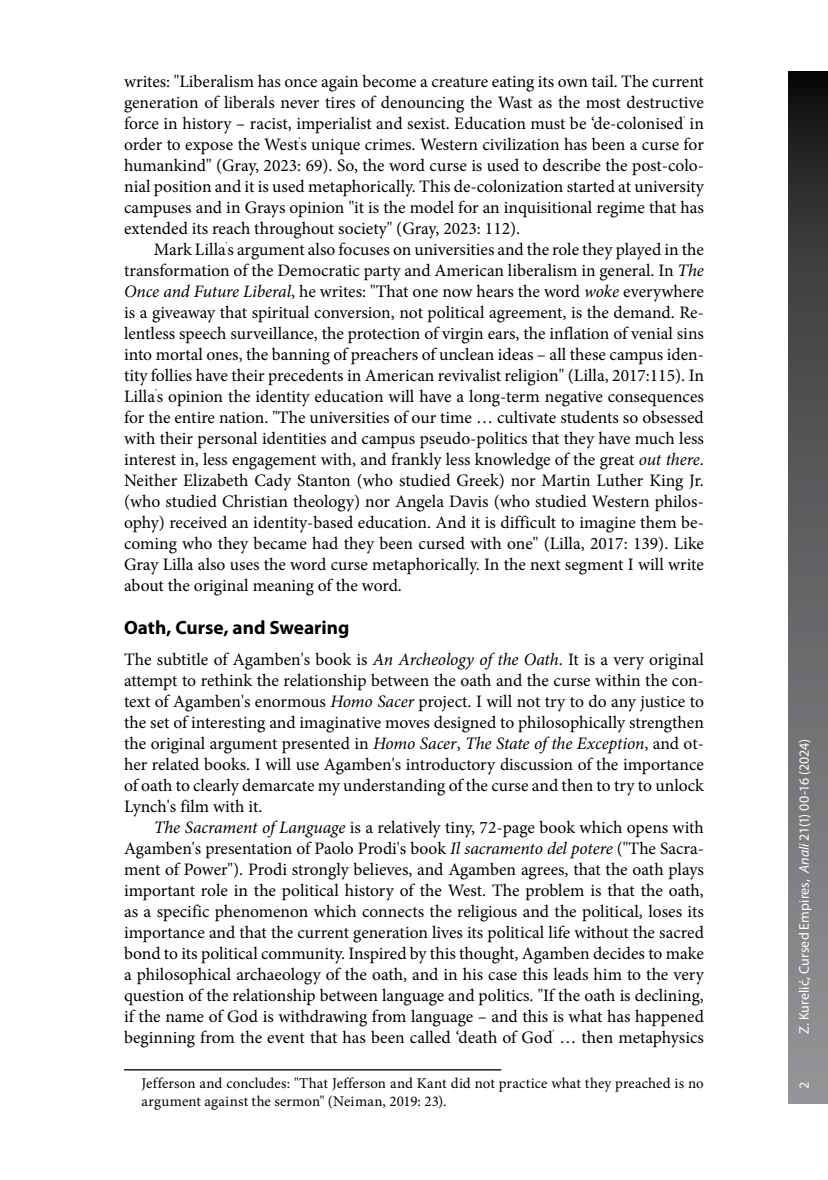
<style>
.page{position:relative;width:828px;height:1180px;background:#fff}
.page>*{position:absolute;margin:0;border:0;box-sizing:border-box;transform-origin:0 0}
.t1{font:700 19.25px "Myriad Pro";color:#000}
.t2{font:17.5px/21px "Minion Pro";color:#000;text-align:justify}
.t3{font:14.88px/17.8px "Minion Pro";letter-spacing:.01em;color:#000}
.t4{font:14px "Myriad Pro";letter-spacing:.005em;color:#fff}
.s1{font-style:italic}
</style>
<div class="page">
<svg style="left:788px;top:71px;width:40px;height:1032px;background:#5e5f61"></svg>
<hr style="left:124px;top:1069px;width:377px;height:1px;background:#000">
<p class="t2" style="left:124px;top:71px;width:581px">writes: "Liberalism has once again become a creature eating its own tail. The current generation of liberals never tires of denouncing the Wast as the most destructive force in history – racist, imperialist and sexist. Education must be ‘de-colonised<sup>'</sup> in order to expose the West<sup>'</sup>s unique crimes. Western civilization has been a curse for humankind" (Gray, 2023: 69). So, the word curse is used to describe the post-colo&shy;nial position and it is used metaphorically. This de-colonization started at university campuses and in Grays opinion "it is the model for an inquisitional regime that has extended its reach throughout society" (Gray, 2023: 112).</p>
<p class="t2" style="left:124px;top:239px;width:581px;text-indent:30px">Mark Lilla<sup>'</sup>s argument also focuses on universities and the role they played in the transformation of the Democratic party and American liberalism in general. In <span class="s1">The Once and Future Liberal</span>, he writes: "That one now hears the word <span class="s1">woke</span> everywhere is a giveaway that spiritual conversion, not political agreement, is the demand. Re&shy;lentless speech surveillance, the protection of virgin ears, the inflation of venial sins into mortal ones, the banning of preachers of unclean ideas – all these campus iden&shy;tity follies have their precedents in American revivalist religion" (Lilla, 2017:115). In Lilla<sup>'</sup>s opinion the identity education will have a long-term negative consequences for the entire nation. "The universities of our time … cultivate students so obsessed with their personal identities and campus pseudo-politics that they have much less interest in, less engagement with, and frankly less knowledge of the great <span class="s1">out there</span>.<br>Neither Elizabeth Cady Stanton (who studied Greek) nor Martin Luther King Jr. (who studied Christian theology) nor Angela Davis (who studied Western philos&shy;ophy) received an identity-based education. And it is difficult to imagine them be&shy;coming who they became had they been cursed with one" (Lilla, 2017: 139). Like Gray Lilla also uses the word curse metaphorically. In the next segment I will write about the original meaning of the word.</p>
<p class="t1" style="left:124px;top:615px;width:227px">Oath, Curse, and Swearing</p>
<p class="t2" style="left:124px;top:649px;width:581px">The subtitle of Agamben's book is <span class="s1">An Archeology of the Oath</span>. It is a very original attempt to rethink the relationship between the oath and the curse within the con&shy;text of Agamben's enormous <span class="s1">Homo Sacer</span> project. I will not try to do any justice to the set of interesting and imaginative moves designed to philosophically strengthen the original argument presented in <span class="s1">Homo Sacer</span>, <span class="s1">The State of the Exception</span>, and ot&shy;her related books. I will use Agamben's introductory discussion of the importance of oath to clearly demarcate my understanding of the curse and then to try to unlock Lynch's film with it.</p>
<p class="t2" style="left:124px;top:817px;width:581px;text-indent:30px"><span class="s1">The Sacrament of Language</span> is a relatively tiny, 72-page book which opens with Agamben's presentation of Paolo Prodi's book <span class="s1">Il sacramento del potere</span> ("The Sacra&shy;ment of Power"). Prodi strongly believes, and Agamben agrees, that the oath plays important role in the political history of the West. The problem is that the oath, as a specific phenomenon which connects the religious and the political, loses its importance and that the current generation lives its political life without the sacred bond to its political community. Inspired by this thought, Agamben decides to make a philosophical archaeology of the oath, and in his case this leads him to the very question of the relationship between language and politics. "If the oath is declining, if the name of God is withdrawing from language – and this is what has happened beginning from the event that has been called ‘death of God<sup>'</sup> … then metaphysics</p>
<p class="t3" style="left:141px;top:1074px;width:564px">Jefferson and concludes: "That Jefferson and Kant did not practice what they preached is no argument against the sermon" (Neiman, 2019: 23).</p>
<p class="t4" style="left:795px;top:1034px;width:296px;rotate:-90deg">Z. Kurelić, Cursed Empires, <span class="s1">Anali</span> 21(1) 00-16 (2024)</p>
<p class="t4" style="left:795px;top:1088px;width:9px;rotate:-90deg">2</p>
</div>
